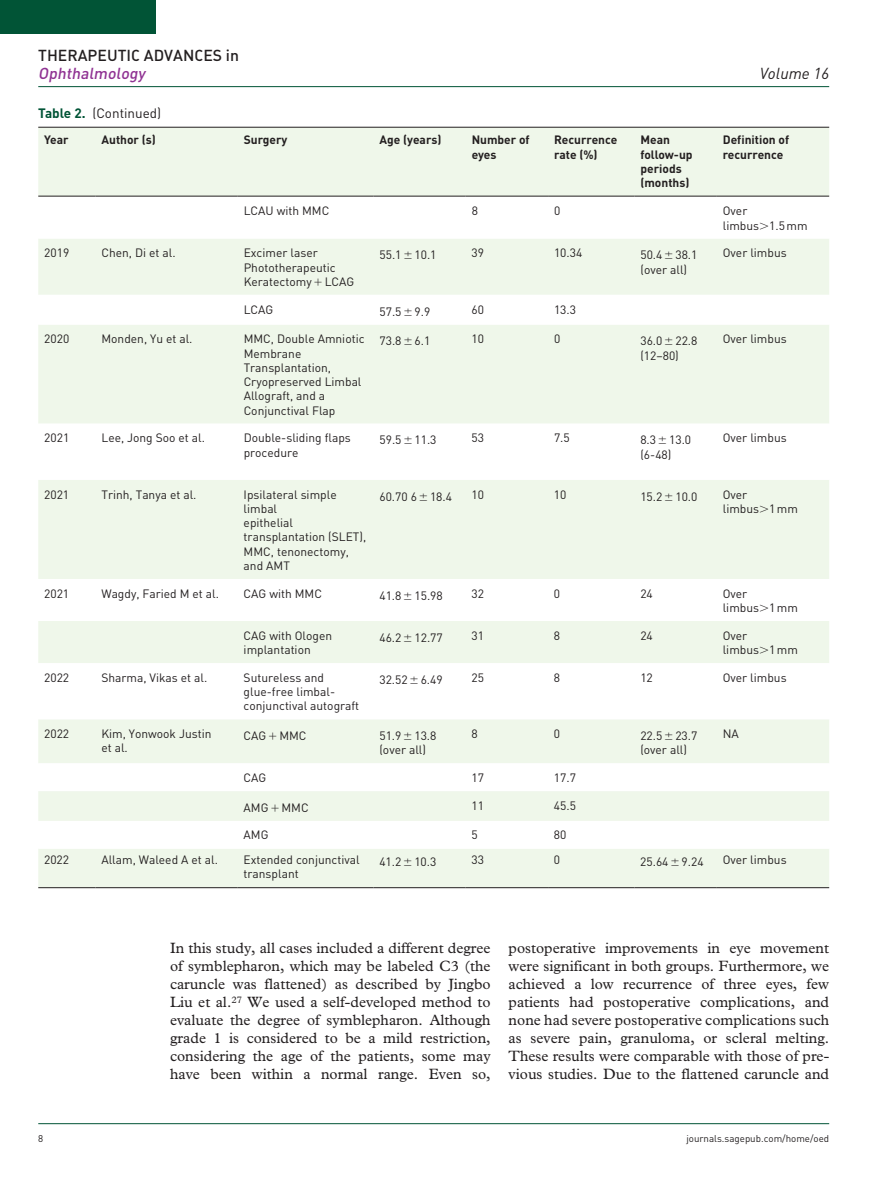
<style>
.page{position:relative;width:893px;height:1191px;background:#fff}
.page>*{position:absolute;margin:0;border:0;box-sizing:border-box;transform-origin:0 0}
.t1{font:15.75px "DIN Medium Alternate";color:#231f20}
.t2{font:italic 15.75px "DIN Medium Alternate";color:#903393}
.t3{font:italic 15.75px "DIN";color:#231f20}
.t4{font:15px/18px "Plantin Std";color:#231f20;text-align:justify}
.t5{font:13.5px "DIN";color:#231f20}
.t6{font:12px/14.2px "DIN";color:#231f20}
.t7{font:700 12px/14.2px "DIN";color:#231f20}
.t8{font:9.75px "DIN";color:#231f20}
.s1{font-weight:700;color:#015436}
</style>
<div class="page">
<hr style="left:38px;top:86px;width:791px;height:1px;background:#015436">
<hr style="left:38px;top:1123px;width:791px;height:1px;background:#015436">
<div style="left:0;top:0;width:155px;height:34px;background:#015436"></div>
<div style="left:38px;top:128px;width:791px;height:759px;background:#eff7ea"></div>
<svg style="left:38px;top:196px;width:791px;height:652px;fill:#eff7ea"></svg>
<hr style="left:38px;top:196px;width:58px;height:1px;background:#231f20">
<hr style="left:96px;top:196px;width:142px;height:1px;background:#231f20">
<hr style="left:238px;top:196px;width:135px;height:1px;background:#231f20">
<hr style="left:374px;top:196px;width:92px;height:1px;background:#231f20">
<hr style="left:466px;top:196px;width:82px;height:1px;background:#231f20">
<hr style="left:548px;top:196px;width:86px;height:1px;background:#231f20">
<hr style="left:634px;top:196px;width:83px;height:1px;background:#231f20">
<hr style="left:717px;top:196px;width:112px;height:1px;background:#231f20">
<hr style="left:38px;top:887px;width:58px;height:1px;background:#231f20">
<hr style="left:96px;top:887px;width:142px;height:1px;background:#231f20">
<hr style="left:238px;top:887px;width:135px;height:1px;background:#231f20">
<hr style="left:374px;top:887px;width:92px;height:1px;background:#231f20">
<hr style="left:466px;top:887px;width:82px;height:1px;background:#231f20">
<hr style="left:548px;top:887px;width:86px;height:1px;background:#231f20">
<hr style="left:634px;top:887px;width:83px;height:1px;background:#231f20">
<hr style="left:717px;top:887px;width:112px;height:1px;background:#231f20">
<hr style="left:38px;top:127px;width:791px;height:1px;background:#231f20">
<svg style="left:760px;top:222px;width:8px;height:7px"></svg>
<svg style="left:315px;top:278px;width:7px;height:7px"></svg>
<svg style="left:404px;top:252px;width:8px;height:7px"></svg>
<svg style="left:665px;top:252px;width:7px;height:7px"></svg>
<svg style="left:404px;top:308px;width:8px;height:7px"></svg>
<svg style="left:404px;top:338px;width:8px;height:7px"></svg>
<svg style="left:665px;top:338px;width:7px;height:7px"></svg>
<svg style="left:404px;top:437px;width:8px;height:7px"></svg>
<svg style="left:659px;top:437px;width:7px;height:7px"></svg>
<svg style="left:420px;top:493px;width:7px;height:7px"></svg>
<svg style="left:665px;top:493px;width:7px;height:7px"></svg>
<svg style="left:760px;top:505px;width:8px;height:7px"></svg>
<svg style="left:404px;top:592px;width:7px;height:7px"></svg>
<svg style="left:760px;top:604px;width:8px;height:7px"></svg>
<svg style="left:404px;top:634px;width:7px;height:7px"></svg>
<svg style="left:760px;top:646px;width:8px;height:7px"></svg>
<svg style="left:411px;top:676px;width:7px;height:7px"></svg>
<svg style="left:269px;top:732px;width:7px;height:7px"></svg>
<svg style="left:404px;top:732px;width:7px;height:7px"></svg>
<svg style="left:665px;top:732px;width:7px;height:7px"></svg>
<svg style="left:271px;top:804px;width:8px;height:7px"></svg>
<svg style="left:404px;top:858px;width:7px;height:8px"></svg>
<svg style="left:671px;top:858px;width:8px;height:8px"></svg>
<h1 class="t1" style="left:38px;top:45px;width:202px">THERAPEUTIC ADVANCES IN</h1>
<h1 class="t2" style="left:38px;top:63px;width:108px">Ophthalmology</h1>
<p class="t5" style="left:38px;top:105px;width:125px"><span class="s1">Table 2.</span> (Continued)</p>
<h1 class="t3" style="left:760px;top:63px;width:71px">Volume 16</h1>
<p class="t7" style="left:44px;top:132px;width:26px">Year</p>
<p class="t7" style="left:102px;top:132px;width:56px">Author (s)</p>
<p class="t7" style="left:244px;top:132px;width:45px">Surgery</p>
<p class="t7" style="left:379px;top:132px;width:63px">Age (years)</p>
<p class="t7" style="left:472px;top:132px;width:60px">Number of eyes</p>
<p class="t7" style="left:554px;top:132px;width:65px">Recurrence rate (%)</p>
<p class="t7" style="left:640px;top:132px;width:54px">Mean follow-up periods (months)</p>
<p class="t7" style="left:723px;top:132px;width:68px">Definition of recurrence</p>
<p class="t6" style="left:244px;top:203px;width:87px">LCAU with MMC</p>
<p class="t6" style="left:472px;top:203px;width:8px">8</p>
<p class="t6" style="left:554px;top:203px;width:8px">0</p>
<p class="t6" style="left:723px;top:203px;width:86px">Over<br>limbus 1.5mm</p>
<p class="t6" style="left:44px;top:245px;width:27px">2019</p>
<p class="t6" style="left:101px;top:245px;width:76px">Chen, Di et al.</p>
<p class="t6" style="left:244px;top:245px;width:112px">Excimer laser<br>Phototherapeutic<br>Keratectomy LCAG</p>
<p class="t6" style="left:379px;top:247px;width:59px">55.1 10.1</p>
<p class="t6" style="left:472px;top:245px;width:14px">39</p>
<p class="t6" style="left:554px;top:245px;width:30px">10.34</p>
<p class="t6" style="left:640px;top:247px;width:59px">50.4 38.1 (over all)</p>
<p class="t6" style="left:723px;top:245px;width:65px">Over limbus</p>
<p class="t6" style="left:244px;top:302px;width:31px">LCAG</p>
<p class="t6" style="left:379px;top:304px;width:52px">57.5 9.9</p>
<p class="t6" style="left:472px;top:302px;width:14px">60</p>
<p class="t6" style="left:554px;top:302px;width:24px">13.3</p>
<p class="t6" style="left:44px;top:332px;width:27px">2020</p>
<p class="t6" style="left:101px;top:332px;width:93px">Monden, Yu et al.</p>
<p class="t6" style="left:244px;top:332px;width:122px">MMC, Double Amniotic<br>Membrane<br>Transplantation,<br>Cryopreserved Limbal<br>Allograft, and a<br>Conjunctival Flap</p>
<p class="t6" style="left:379px;top:333px;width:52px">73.8 6.1</p>
<p class="t6" style="left:472px;top:331px;width:14px">10</p>
<p class="t6" style="left:554px;top:331px;width:8px">0</p>
<p class="t6" style="left:640px;top:333px;width:59px">36.0 22.8 (12–80)</p>
<p class="t6" style="left:723px;top:331px;width:65px">Over limbus</p>
<p class="t6" style="left:44px;top:430px;width:27px">2021</p>
<p class="t6" style="left:101px;top:430px;width:105px">Lee, Jong Soo et al.</p>
<p class="t6" style="left:244px;top:430px;width:109px">Double-sliding flaps procedure</p>
<p class="t6" style="left:379px;top:432px;width:59px">59.5 11.3</p>
<p class="t6" style="left:472px;top:430px;width:14px">53</p>
<p class="t6" style="left:554px;top:430px;width:17px">7.5</p>
<p class="t6" style="left:640px;top:432px;width:52px">8.3 13.0 (6-48)</p>
<p class="t6" style="left:723px;top:430px;width:65px">Over limbus</p>
<p class="t6" style="left:44px;top:487px;width:27px">2021</p>
<p class="t6" style="left:101px;top:487px;width:97px">Trinh, Tanya et al.</p>
<p class="t6" style="left:244px;top:487px;width:124px">Ipsilateral simple limbal<br>epithelial transplantation (SLET),<br>MMC, tenonectomy, and AMT</p>
<p class="t6" style="left:379px;top:489px;width:74px">60.70 6 18.4</p>
<p class="t6" style="left:472px;top:487px;width:14px">10</p>
<p class="t6" style="left:554px;top:487px;width:14px">10</p>
<p class="t6" style="left:640px;top:489px;width:59px">15.2 10.0</p>
<p class="t6" style="left:723px;top:487px;width:77px">Over<br>limbus 1mm</p>
<p class="t6" style="left:44px;top:586px;width:27px">2021</p>
<p class="t6" style="left:101px;top:586px;width:119px">Wagdy, Faried M et al.</p>
<p class="t6" style="left:244px;top:586px;width:80px">CAG with MMC</p>
<p class="t6" style="left:379px;top:588px;width:65px">41.8 15.98</p>
<p class="t6" style="left:472px;top:586px;width:14px">32</p>
<p class="t6" style="left:554px;top:586px;width:8px">0</p>
<p class="t6" style="left:640px;top:586px;width:14px">24</p>
<p class="t6" style="left:723px;top:586px;width:77px">Over<br>limbus 1mm</p>
<p class="t6" style="left:244px;top:628px;width:90px">CAG with Ologen implantation</p>
<p class="t6" style="left:379px;top:630px;width:65px">46.2 12.77</p>
<p class="t6" style="left:472px;top:628px;width:14px">31</p>
<p class="t6" style="left:554px;top:628px;width:8px">8</p>
<p class="t6" style="left:640px;top:628px;width:14px">24</p>
<p class="t6" style="left:723px;top:628px;width:77px">Over<br>limbus 1mm</p>
<p class="t6" style="left:44px;top:670px;width:27px">2022</p>
<p class="t6" style="left:101px;top:670px;width:107px">Sharma, Vikas et al.</p>
<p class="t6" style="left:244px;top:670px;width:117px">Sutureless and glue-free limbal&shy;conjunctival autograft</p>
<p class="t6" style="left:379px;top:672px;width:65px">32.52 6.49</p>
<p class="t6" style="left:472px;top:670px;width:14px">25</p>
<p class="t6" style="left:554px;top:670px;width:8px">8</p>
<p class="t6" style="left:640px;top:670px;width:14px">12</p>
<p class="t6" style="left:723px;top:670px;width:65px">Over limbus</p>
<p class="t6" style="left:44px;top:726px;width:27px">2022</p>
<p class="t6" style="left:101px;top:726px;width:112px">Kim, Yonwook Justin et al.</p>
<p class="t6" style="left:244px;top:728px;width:64px">CAG MMC</p>
<p class="t6" style="left:379px;top:728px;width:59px">51.9 13.8 (over all)</p>
<p class="t6" style="left:472px;top:726px;width:8px">8</p>
<p class="t6" style="left:554px;top:726px;width:8px">0</p>
<p class="t6" style="left:640px;top:728px;width:59px">22.5 23.7 (over all)</p>
<p class="t6" style="left:723px;top:726px;width:18px">NA</p>
<p class="t6" style="left:244px;top:770px;width:24px">CAG</p>
<p class="t6" style="left:472px;top:770px;width:14px">17</p>
<p class="t6" style="left:554px;top:770px;width:24px">17.7</p>
<p class="t6" style="left:244px;top:800px;width:67px">AMG MMC</p>
<p class="t6" style="left:471px;top:798px;width:14px">11</p>
<p class="t6" style="left:554px;top:798px;width:24px">45.5</p>
<p class="t6" style="left:244px;top:827px;width:26px">AMG</p>
<p class="t6" style="left:471px;top:827px;width:8px">5</p>
<p class="t6" style="left:554px;top:827px;width:14px">80</p>
<p class="t6" style="left:44px;top:852px;width:27px">2022</p>
<p class="t6" style="left:101px;top:852px;width:118px">Allam, Waleed A et al.</p>
<p class="t6" style="left:244px;top:852px;width:118px">Extended conjunctival transplant</p>
<p class="t6" style="left:379px;top:854px;width:59px">41.2 10.3</p>
<p class="t6" style="left:471px;top:852px;width:14px">33</p>
<p class="t6" style="left:554px;top:852px;width:8px">0</p>
<p class="t6" style="left:640px;top:854px;width:65px">25.64 9.24</p>
<p class="t6" style="left:723px;top:852px;width:65px">Over limbus</p>
<p class="t4" style="left:170px;top:939px;width:322px">In this study, all cases included a different degree of symblepharon, which may be labeled C3 (the caruncle was flattened) as described by Jingbo Liu et al.<sup>27</sup> We used a self-developed method to evaluate the degree of symblepharon. Although grade 1 is considered to be a mild restriction, considering the age of the patients, some may have been within a normal range. Even so,</p>
<p class="t4" style="left:509px;top:939px;width:322px">postoperative improvements in eye movement were significant in both groups. Furthermore, we achieved a low recurrence of three eyes, few patients had postoperative complications, and none had severe postoperative complications such as severe pain, granuloma, or scleral melting.<br>These results were comparable with those of pre&shy;vious studies. Due to the flattened caruncle and</p>
<p class="t8" style="left:38px;top:1132px;width:7px">8</p>
<p class="t8" style="left:686px;top:1132px;width:144px">journals.sagepub.com/home/oed</p>
</div>
